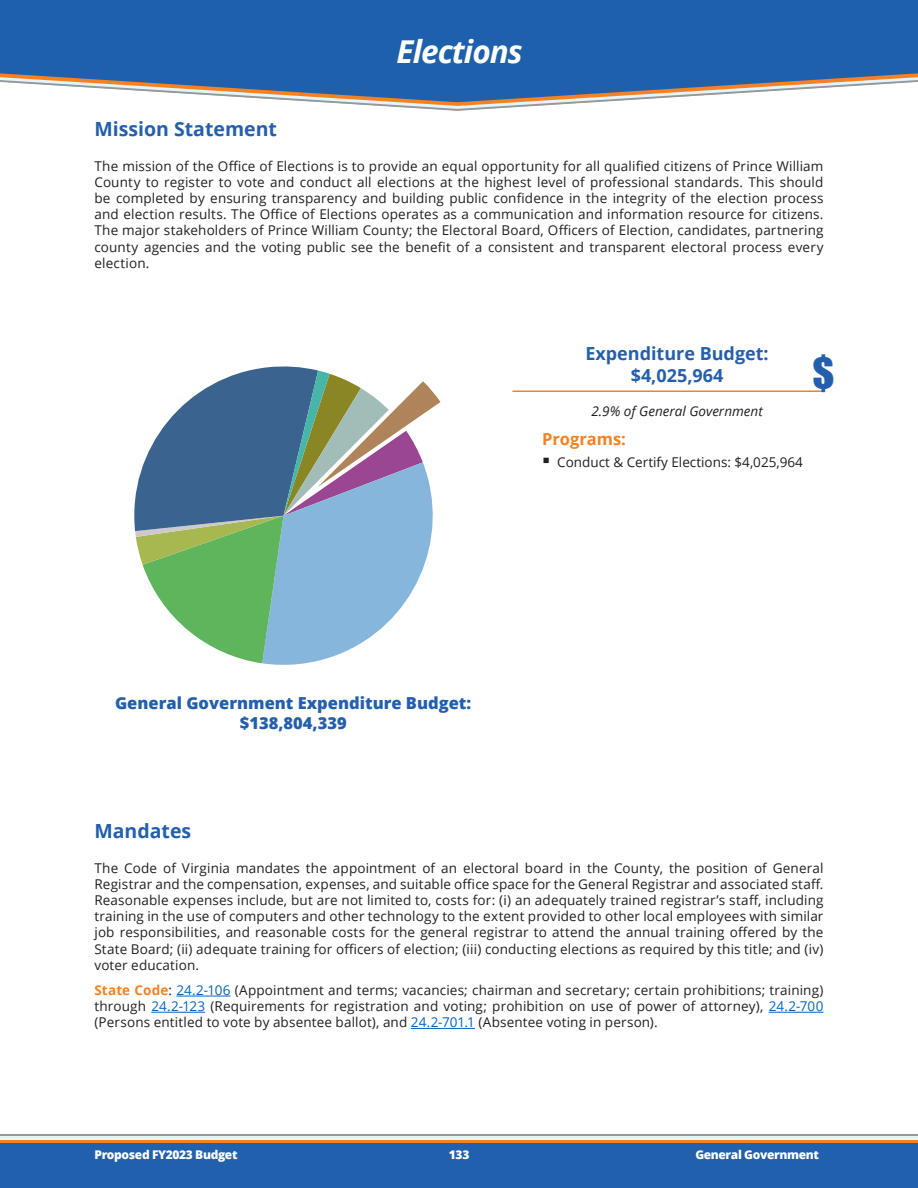
<style>
.page{position:relative;width:918px;height:1188px;background:#fff}
.page>*{position:absolute;margin:0;border:0;box-sizing:border-box;transform-origin:0 0}
.t1{font:40.35px "Impact";color:#235fad}
.Head_2{font:italic 700 31.5px "Open Sans";letter-spacing:-.03em;color:#fff}
.Heading_L1{font:700 19.5px "Open Sans";color:#235fad}
.EB_Heading{font:700 18px/21.6px "Open Sans";color:#235fad;text-align:center}
.t2{font:800 16.5px/19.8px "Open Sans";color:#235fad;text-align:center}
.EB_Heading_2{font:700 16.5px "Open Sans";color:#f58121}
.Body{font:13.5px/16.2px "Open Sans";letter-spacing:.01em;color:#231f20;text-align:justify}
.EB_Quote{font:italic 13.5px "Open Sans";color:#231f20}
.t3{font:800 12px "Open Sans";letter-spacing:-.03em;color:#fff}
.s1{font-weight:700;color:#f58121}
.s2{color:#0563c1}
</style>
<div class="page">
<div style="left:0;top:0;width:918px;height:68px;background:#1f60ac"></div>
<svg style="left:0;top:68px;width:918px;height:43px"></svg>
<div style="left:0;top:1135px;width:918px;height:53px;background:#2060ad"></div>
<div style="left:0;top:1135px;width:918px;height:8px;background:#f58120"></div>
<div style="left:0;top:1135px;width:918px;height:5px;background:#e2f4fd"></div>
<hr style="left:0;top:1135px;width:918px;height:1px;background:#96989a">
<hr style="left:512px;top:390px;width:312px;height:2px;background:#f58121">
<svg style="left:134px;top:366px;width:307px;height:299px"></svg>
<hr style="left:176px;top:996px;width:55px;height:1px;background:#0563c1">
<hr style="left:151px;top:1012px;width:54px;height:1px;background:#0563c1">
<hr style="left:769px;top:1012px;width:55px;height:1px;background:#0563c1">
<hr style="left:411px;top:1028px;width:64px;height:1px;background:#0563c1">
<p class="Head_2" style="left:397px;top:29px;width:128px">Elections</p>
<p class="Heading_L1" style="left:94px;top:116px;width:184px">Mission Statement</p>
<p class="Body" style="left:94px;top:157px;width:731px">The mission of the Office of Elections is to provide an equal opportunity for all qualified citizens of Prince William County to register to vote and conduct all elections at the highest level of professional standards. This should be completed by ensuring transparency and building public confidence in the integrity of the election process and election results. The Office of Elections operates as a communication and information resource for citizens.<br>The major stakeholders of Prince William County; the Electoral Board, Officers of Election, candidates, partnering county agencies and the voting public see the benefit of a consistent and transparent electoral process every election.</p>
<p class="EB_Heading" style="left:585px;top:343px;width:185px">Expenditure Budget: $4,025,964</p>
<p class="EB_Quote" style="left:591px;top:402px;width:173px">2.9% of General Government</p>
<p class="EB_Heading_2" style="left:542px;top:427px;width:85px">Programs:</p>
<p class="Body" style="left:542px;top:454px;width:262px">▪ Conduct &amp; Certify Elections: $4,025,964</p>
<h1 class="t1" style="left:812px;top:342px;width:24px">$</h1>
<p class="t2" style="left:115px;top:693px;width:358px">General Government Expenditure Budget: $138,804,339</p>
<p class="Heading_L1" style="left:94px;top:818px;width:98px">Mandates</p>
<p class="Body" style="left:94px;top:859px;width:731px">The Code of Virginia mandates the appointment of an electoral board in the County, the position of General Registrar and the compensation, expenses, and suitable office space for the General Registrar and associated staff.<br>Reasonable expenses include, but are not limited to, costs for: (i) an adequately trained registrar’s staff, including training in the use of computers and other technology to the extent provided to other local employees with similar job responsibilities, and reasonable costs for the general registrar to attend the annual training offered by the State Board; (ii) adequate training for officers of election; (iii) conducting elections as required by this title; and (iv) voter education.</p>
<p class="Body" style="left:94px;top:982px;width:731px"><span class="s1">State Code</span>: <span class="s2">24.2-106</span> (Appointment and terms; vacancies; chairman and secretary; certain prohibitions; training) through <span class="s2">24.2-123</span> (Requirements for registration and voting; prohibition on use of power of attorney), <span class="s2">24.2-700 </span>(Persons entitled to vote by absentee ballot), and <span class="s2">24.2-701.1</span> (Absentee voting in person).</p>
<p class="t3" style="left:94px;top:1146px;width:145px">Proposed FY2023 Budget</p>
<p class="t3" style="left:449px;top:1146px;width:22px">133</p>
<p class="t3" style="left:695px;top:1146px;width:125px">General Government</p>
</div>
